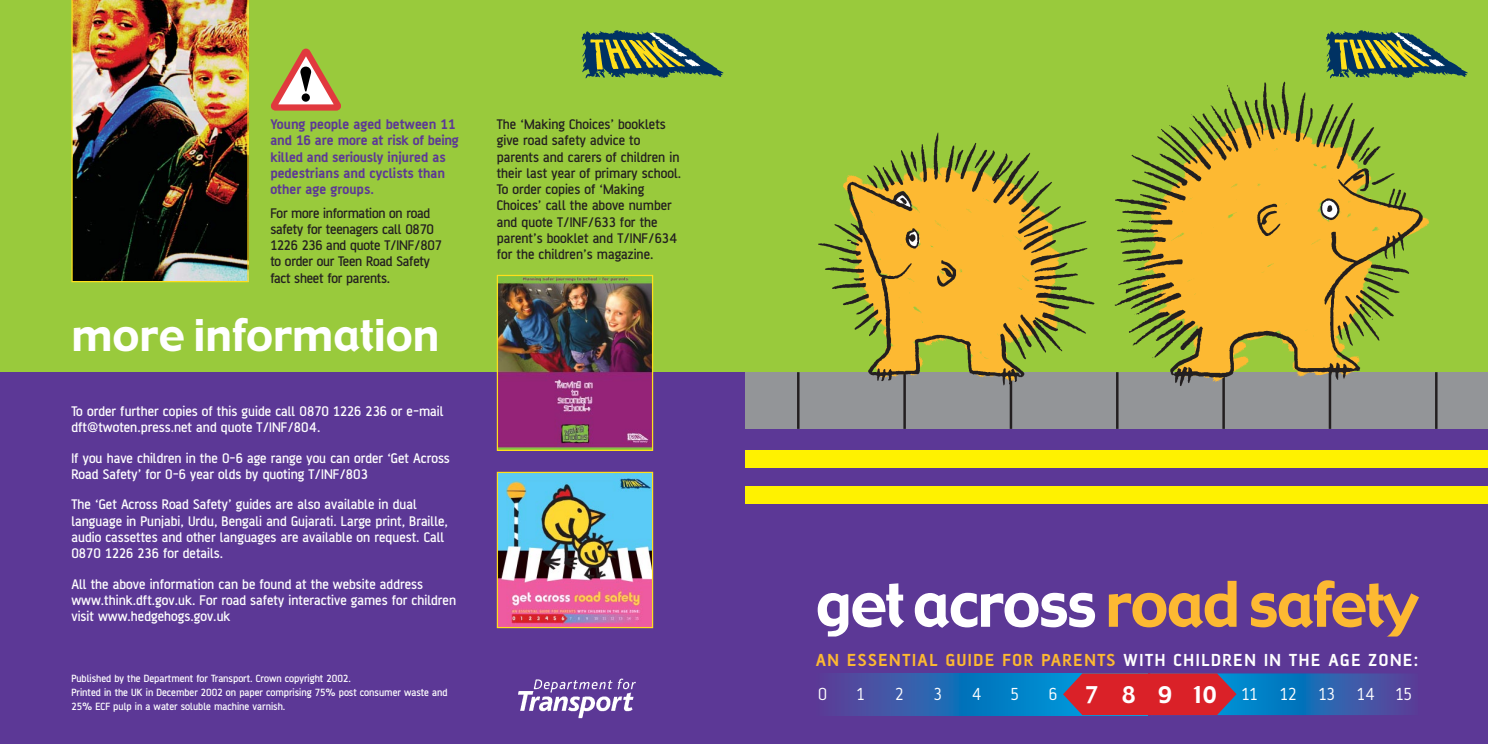
<style>
.page{position:relative;width:1488px;height:744px;background:#fff}
.page>*{position:absolute;margin:0;border:0;box-sizing:border-box;transform-origin:0 0}
.t1{font:61.25px "Gadget";letter-spacing:-.025em;color:#fdb932}
.t2{font:43.75px "Gadget";color:#fff}
.t3{font:700 18.75px "AF Battersea";letter-spacing:.085em;color:#fdb932}
.t4{font:18.75px "AF Battersea";color:#fff}
.t5{font:500 15px/16.2px "AF Battersea";color:#fff}
.t6{font:500 15px/16.2px "AF Battersea";color:#231f20}
.t7{font:700 15px/16.2px "AF Battersea";color:#5c3896}
.t8{font:500 11.25px/13.8px "AF Battersea";color:#fff}
.s1{color:#fff}
.s2{font-family:"Gadget";font-size:22.5px}
</style>
<div class="page">
<div style="left:0;top:0;width:745px;height:372px;background:#99ca3c"></div>
<div style="left:0;top:372px;width:1488px;height:372px;background:#5c3896"></div>
<div style="left:745px;top:0;width:743px;height:372px;background:#99ca3c"></div>
<svg style="left:1326px;top:30px;width:142px;height:47px"></svg>
<svg style="left:581px;top:30px;width:142px;height:48px"></svg>
<svg style="left:1236px;top:673px;width:168px;height:42px;background:#2268b4"></svg>
<svg style="left:837px;top:673px;width:226px;height:42px;background:#1f6bb6"></svg>
<svg style="left:1063px;top:673px;width:173px;height:42px;background:#c02e3c"></svg>
<div style="left:745px;top:372px;width:743px;height:57px;background:#939598"></div>
<div style="left:745px;top:450px;width:743px;height:17px;background:#fff200"></div>
<div style="left:745px;top:486px;width:743px;height:17px;background:#fff200"></div>
<hr style="left:797px;top:372px;width:2px;height:57px;background:#231f20">
<hr style="left:903px;top:372px;width:3px;height:57px;background:#231f20">
<hr style="left:1009px;top:372px;width:3px;height:57px;background:#231f20">
<hr style="left:1116px;top:372px;width:2px;height:57px;background:#231f20">
<hr style="left:1222px;top:372px;width:2px;height:57px;background:#231f20">
<hr style="left:1328px;top:372px;width:3px;height:57px;background:#231f20">
<hr style="left:1435px;top:372px;width:2px;height:57px;background:#231f20">
<img style="left:1114px;top:71px;width:332px;height:322px">
<img style="left:818px;top:132px;width:277px;height:271px">
<svg style="left:1320px;top:200px;width:18px;height:20px"></svg>
<img style="left:518px;top:678px;width:118px;height:41px">
<img style="left:499px;top:277px;width:152px;height:172px">
<div style="left:497px;top:275px;width:156px;height:176px;border:1px solid #ffdf1b"></div>
<img style="left:71px;top:0;width:178px;height:282px">
<img style="left:499px;top:474px;width:152px;height:152px">
<div style="left:497px;top:472px;width:156px;height:156px;border:1px solid #ffdf1b"></div>
<svg style="left:271px;top:49px;width:70px;height:62px"></svg>
<p class="t7" style="left:270px;top:116px;width:190px">Young people aged between 11 and 16 are more at risk of being killed and seriously injured as pedestrians and cyclists than other age groups.</p>
<p class="t6" style="left:270px;top:204px;width:173px">For more information on road safety for teenagers call 0870<br>1226 236 and quote T/INF/807 to order our Teen Road Safety fact sheet for parents.</p>
<h2 class="t2" style="left:71px;top:320px;width:369px">more information</h2>
<p class="t5" style="left:71px;top:403px;width:374px">To order further copies of this guide call 0870 1226 236 or e-mail dft@twoten.press.net and quote T/INF/804.</p>
<p class="t5" style="left:71px;top:449px;width:380px">If you have children in the 0-6 age range you can order ‘Get Across<br>Road Safety’ for 0-6 year olds by quoting T/INF/803</p>
<p class="t5" style="left:71px;top:496px;width:378px">The ‘Get Across Road Safety’ guides are also available in dual language in Punjabi, Urdu, Bengali and Gujarati. Large print, Braille, audio cassettes and other languages are available on request. Call 0870 1226 236 for details.</p>
<p class="t5" style="left:71px;top:575px;width:386px">All the above information can be found at the website address www.think.dft.gov.uk. For road safety interactive games for children visit www.hedgehogs.gov.uk</p>
<p class="t8" style="left:71px;top:671px;width:378px">Published by the Department for Transport. Crown copyright 2002.<br>Printed in the UK in December 2002 on paper comprising 75% post consumer waste and<br>25% ECF pulp in a water soluble machine varnish.</p>
<p class="t6" style="left:497px;top:116px;width:186px">The ‘Making Choices’ booklets give road safety advice to parents and carers of children in their last year of primary school.<br>To order copies of ‘Making<br>Choices’ call the above number and quote T/INF/633 for the parent’s booklet and T/INF/634 for the children’s magazine.</p>
<h1 class="t1" style="left:816px;top:583px;width:604px"><span class="s1">get across</span> road safety</h1>
<p class="t3" style="left:816px;top:648px;width:604px">AN ESSENTIAL GUIDE FOR PARENTS <span class="s1">WITH CHILDREN IN THE AGE ZONE:</span></p>
<p class="t4" style="left:818px;top:682px;width:10px">0</p>
<p class="t4" style="left:856px;top:682px;width:10px">1</p>
<p class="t4" style="left:895px;top:682px;width:10px">2</p>
<p class="t4" style="left:933px;top:682px;width:10px">3</p>
<p class="t4" style="left:972px;top:682px;width:11px">4</p>
<p class="t4" style="left:1010px;top:682px;width:10px">5</p>
<p class="t4" style="left:1049px;top:682px;width:364px">6 <span class="s2">78910</span> 11 12 13 1415</p>
</div>
